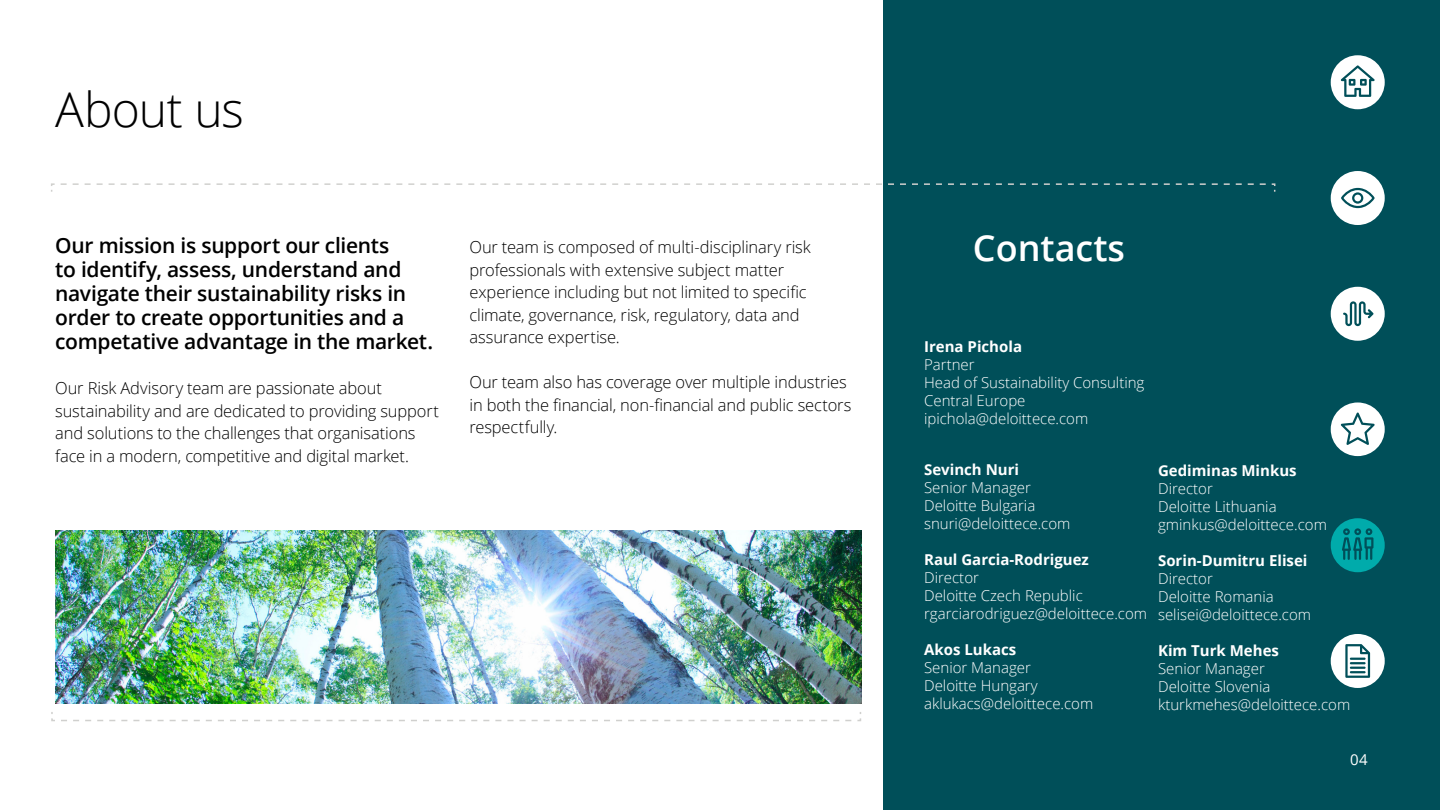
<style>
.page{position:relative;width:1440px;height:810px;background:#fff}
.page>*{position:absolute;margin:0;border:0;box-sizing:border-box;transform-origin:0 0}
.t1{font:300 48px "Open Sans";letter-spacing:-.015em;color:#000}
.t2{font:600 36px "Open Sans";color:#fff}
.t3{font:600 21px/24px "Open Sans";letter-spacing:-.015em;color:#000}
.t4{font:300 16.5px/22.5px "Open Sans";letter-spacing:-.01em;color:#000}
.t5{font:300 15px/18px "Open Sans";color:#fff}
.t6{font:700 15px "Open Sans";color:#fff}
.t7{font:15px "Open Sans";color:#fff}
</style>
<div class="page">
<div style="left:884px;top:0;width:556px;height:810px;background:#004f59"></div>
<svg style="left:51px;top:183px;width:1225px;height:10px"></svg>
<svg style="left:1331px;top:55px;width:54px;height:54px"></svg>
<svg style="left:1331px;top:287px;width:54px;height:54px"></svg>
<svg style="left:1331px;top:634px;width:54px;height:54px"></svg>
<svg style="left:1331px;top:518px;width:54px;height:54px"></svg>
<svg style="left:1331px;top:171px;width:54px;height:54px"></svg>
<svg style="left:1331px;top:402px;width:54px;height:54px"></svg>
<svg style="left:51px;top:712px;width:811px;height:10px"></svg>
<img style="left:55px;top:531px;width:806px;height:172px">
<h1 class="t1" style="left:55px;top:77px;width:190px">About us</h1>
<p class="t3" style="left:55px;top:233px;width:379px">Our mission is support our clients<br>to identify, assess, understand and navigate their sustainability risks in order to create opportunities and a competative advantage in the market.</p>
<p class="t4" style="left:55px;top:377px;width:385px">Our Risk Advisory team are passionate about sustainability and are dedicated to providing support and solutions to the challenges that organisations face in a modern, competitive and digital market.</p>
<p class="t4" style="left:470px;top:236px;width:343px">Our team is composed of multi-disciplinary risk professionals with extensive subject matter experience including but not limited to specific climate, governance, risk, regulatory, data and assurance expertise.</p>
<p class="t4" style="left:470px;top:371px;width:383px">Our team also has coverage over multiple industries in both the financial, non-financial and public sectors respectfully.</p>
<h2 class="t2" style="left:973px;top:224px;width:154px">Contacts</h2>
<p class="t6" style="left:924px;top:336px;width:99px">Irena Pichola</p>
<p class="t5" style="left:924px;top:355px;width:222px">Partner<br>Head of Sustainability Consulting<br>Central Europe ipichola@deloittece.com</p>
<p class="t6" style="left:924px;top:459px;width:96px">Sevinch Nuri</p>
<p class="t5" style="left:924px;top:479px;width:148px">Senior Manager<br>Deloitte Bulgaria snuri@deloittece.com</p>
<p class="t6" style="left:924px;top:549px;width:166px">Raul Garcia-Rodriguez</p>
<p class="t5" style="left:924px;top:569px;width:224px">Director<br>Deloitte Czech Republic rgarciarodriguez@deloittece.com</p>
<p class="t6" style="left:924px;top:639px;width:94px">Akos Lukacs</p>
<p class="t5" style="left:924px;top:659px;width:171px">Senior Manager<br>Deloitte Hungary aklukacs@deloittece.com</p>
<p class="t6" style="left:1158px;top:460px;width:140px">Gediminas Minkus</p>
<p class="t5" style="left:1158px;top:479px;width:170px">Director<br>Deloitte Lithuania gminkus@deloittece.com</p>
<p class="t6" style="left:1158px;top:550px;width:151px">Sorin-Dumitru Elisei</p>
<p class="t5" style="left:1158px;top:569px;width:155px">Director<br>Deloitte Romania selisei@deloittece.com</p>
<p class="t6" style="left:1158px;top:640px;width:122px">Kim Turk Mehes</p>
<p class="t5" style="left:1158px;top:659px;width:194px">Senior Manager<br>Deloitte Slovenia kturkmehes@deloittece.com</p>
<p class="t7" style="left:1350px;top:750px;width:19px">04</p>
</div>
